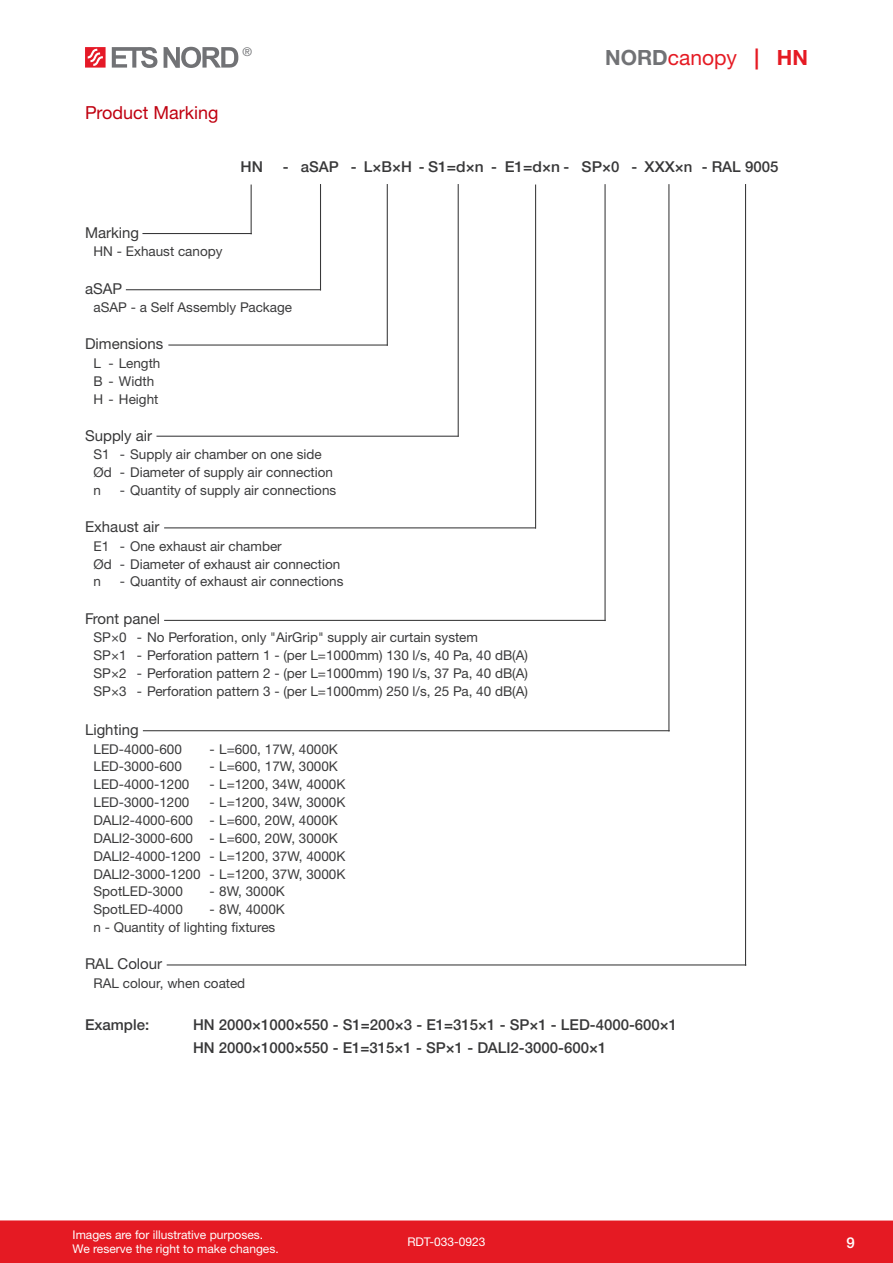
<style>
.page{position:relative;width:893px;height:1263px;background:#fff}
.page>*{position:absolute;margin:0;border:0;box-sizing:border-box;transform-origin:0 0}
.t1{font:21px "Helvetica Neue LTW1 G";color:#e51a23}
.Pealkiri{font:18px "Helvetica Neue LTW1 G";color:#c00010}
.Näidis{font:500 15px "Helvetica Neue LTW1 G";color:#383839}
.Markeering-kiri{font:15px "Helvetica Neue LTW1 G";color:#383839}
.Näidis-2{font:500 15px "Helvetica Neue LTW1 G";color:#383839;scale:1.04 1}
.t2{font:500 15px "Helvetica Neue LTW1 G";color:#fff}
.Markeering-lisa-cent{font:13.5px "Helvetica Neue LTW1 G";color:#3b3b3c}
.Markeering-lisa{font:13.5px "Helvetica Neue LTW1 G";color:#3b3b3c}
.t3{font:12px/14.4px "Helvetica Neue LTW1 G";color:#fff}
.t4{font:12px "Helvetica Neue LTW1 G";color:#717275}
.s1{font-weight:700;color:#717275}
.s2{font-weight:700}
</style>
<div class="page">
<div style="left:0;top:1220px;width:893px;height:43px;background:#e51a23"></div>
<svg style="left:85px;top:47px;width:21px;height:21px"></svg>
<svg style="left:112px;top:47px;width:45px;height:21px"></svg>
<svg style="left:164px;top:47px;width:74px;height:21px"></svg>
<hr style="left:126px;top:289px;width:195px;height:1px;background:#383839">
<hr style="left:320px;top:184px;width:1px;height:106px;background:#383839">
<hr style="left:168px;top:344px;width:220px;height:2px;background:#383839">
<hr style="left:387px;top:184px;width:1px;height:162px;background:#383839">
<hr style="left:156px;top:436px;width:303px;height:1px;background:#383839">
<hr style="left:458px;top:184px;width:1px;height:253px;background:#383839">
<hr style="left:164px;top:527px;width:372px;height:1px;background:#383839">
<hr style="left:535px;top:184px;width:1px;height:345px;background:#383839">
<hr style="left:164px;top:620px;width:442px;height:1px;background:#383839">
<hr style="left:604px;top:184px;width:2px;height:437px;background:#383839">
<hr style="left:143px;top:730px;width:527px;height:1px;background:#383839">
<hr style="left:668px;top:184px;width:1px;height:547px;background:#383839">
<hr style="left:142px;top:233px;width:110px;height:1px;background:#383839">
<hr style="left:251px;top:185px;width:1px;height:49px;background:#383839">
<hr style="left:167px;top:964px;width:579px;height:1px;background:#383839">
<hr style="left:745px;top:184px;width:1px;height:782px;background:#383839">
<p class="Pealkiri" style="left:85px;top:102px;width:135px">Product Marking</p>
<p class="t4" style="left:242px;top:44px;width:11px">®</p>
<p class="t1" style="left:605px;top:44px;width:204px"><span class="s1">NORD</span>canopy <span class="s2">| HN</span></p>
<p class="Näidis-2" style="left:241px;top:158px;width:23px">HN</p>
<p class="Näidis" style="left:283px;top:158px;width:7px">-</p>
<p class="Näidis" style="left:301px;top:158px;width:40px">aSAP</p>
<p class="Näidis" style="left:351px;top:158px;width:7px">-</p>
<p class="Näidis" style="left:364px;top:158px;width:49px">L×B×H</p>
<p class="Näidis" style="left:419px;top:158px;width:66px">- S1=d×n</p>
<p class="Näidis" style="left:491px;top:158px;width:7px">-</p>
<p class="Näidis-2" style="left:505px;top:158px;width:64px">E1=d×n -</p>
<p class="Näidis-2" style="left:582px;top:158px;width:38px">SP×0</p>
<p class="Näidis" style="left:632px;top:158px;width:7px">-</p>
<p class="Näidis-2" style="left:644px;top:158px;width:48px">XXX×n</p>
<p class="Näidis" style="left:702px;top:158px;width:78px">- RAL 9005</p>
<p class="Markeering-kiri" style="left:85px;top:223px;width:56px">Marking</p>
<p class="Markeering-lisa" style="left:94px;top:243px;width:131px">HN - Exhaust canopy</p>
<p class="Markeering-kiri" style="left:85px;top:279px;width:39px">aSAP</p>
<p class="Markeering-lisa" style="left:94px;top:299px;width:200px">aSAP - a Self Assembly Package</p>
<p class="Markeering-kiri" style="left:85px;top:335px;width:80px">Dimensions</p>
<p class="Markeering-lisa" style="left:94px;top:355px;width:9px">L</p>
<p class="Markeering-lisa-cent" style="left:109px;top:355px;width:53px">- Length</p>
<p class="Markeering-lisa" style="left:94px;top:373px;width:62px">B - Width</p>
<p class="Markeering-lisa" style="left:94px;top:390px;width:66px">H - Height</p>
<p class="Markeering-kiri" style="left:85px;top:426px;width:69px">Supply air</p>
<p class="Markeering-lisa" style="left:94px;top:446px;width:18px">S1</p>
<p class="Markeering-lisa-cent" style="left:120px;top:446px;width:203px">- Supply air chamber on one side</p>
<p class="Markeering-lisa" style="left:94px;top:464px;width:20px">Ød</p>
<p class="Markeering-lisa-cent" style="left:120px;top:464px;width:215px">- Diameter of supply air connection</p>
<p class="Markeering-lisa" style="left:94px;top:482px;width:9px">n</p>
<p class="Markeering-lisa-cent" style="left:120px;top:482px;width:218px">- Quantity of supply air connections</p>
<p class="Markeering-kiri" style="left:85px;top:518px;width:76px">Exhaust air</p>
<p class="Markeering-lisa" style="left:94px;top:537px;width:17px">E1</p>
<p class="Markeering-lisa-cent" style="left:120px;top:537px;width:163px">- One exhaust air chamber</p>
<p class="Markeering-lisa" style="left:94px;top:555px;width:20px">Ød</p>
<p class="Markeering-lisa-cent" style="left:120px;top:555px;width:222px">- Diameter of exhaust air connection</p>
<p class="Markeering-lisa" style="left:94px;top:573px;width:9px">n</p>
<p class="Markeering-lisa-cent" style="left:120px;top:573px;width:225px">- Quantity of exhaust air connections</p>
<p class="Markeering-kiri" style="left:85px;top:609px;width:77px">Front panel</p>
<p class="Markeering-lisa" style="left:94px;top:629px;width:35px">SP×0</p>
<p class="Markeering-lisa-cent" style="left:137px;top:629px;width:343px">- No Perforation, only "AirGrip" supply air curtain system</p>
<p class="Markeering-lisa" style="left:94px;top:647px;width:35px">SP×1</p>
<p class="Markeering-lisa-cent" style="left:137px;top:647px;width:393px">- Perforation pattern 1 - (per L=1000mm) 130 l/s, 40 Pa, 40 dB(A)</p>
<p class="Markeering-lisa" style="left:94px;top:665px;width:35px">SP×2</p>
<p class="Markeering-lisa-cent" style="left:137px;top:665px;width:393px">- Perforation pattern 2 - (per L=1000mm) 190 l/s, 37 Pa, 40 dB(A)</p>
<p class="Markeering-lisa" style="left:94px;top:682px;width:35px">SP×3</p>
<p class="Markeering-lisa-cent" style="left:137px;top:682px;width:393px">- Perforation pattern 3 - (per L=1000mm) 250 l/s, 25 Pa, 40 dB(A)</p>
<p class="Markeering-kiri" style="left:85px;top:720px;width:55px">Lighting</p>
<p class="Markeering-lisa" style="left:94px;top:740px;width:90px">LED-4000-600</p>
<p class="Markeering-lisa-cent" style="left:209px;top:740px;width:130px">- L=600, 17W, 4000K</p>
<p class="Markeering-lisa" style="left:94px;top:758px;width:90px">LED-3000-600</p>
<p class="Markeering-lisa-cent" style="left:209px;top:758px;width:130px">- L=600, 17W, 3000K</p>
<p class="Markeering-lisa" style="left:94px;top:776px;width:97px">LED-4000-1200</p>
<p class="Markeering-lisa-cent" style="left:209px;top:776px;width:137px">- L=1200, 34W, 4000K</p>
<p class="Markeering-lisa" style="left:94px;top:794px;width:97px">LED-3000-1200</p>
<p class="Markeering-lisa-cent" style="left:209px;top:794px;width:137px">- L=1200, 34W, 3000K</p>
<p class="Markeering-lisa" style="left:94px;top:812px;width:101px">DALI2-4000-600</p>
<p class="Markeering-lisa-cent" style="left:209px;top:812px;width:130px">- L=600, 20W, 4000K</p>
<p class="Markeering-lisa" style="left:94px;top:830px;width:101px">DALI2-3000-600</p>
<p class="Markeering-lisa-cent" style="left:209px;top:830px;width:130px">- L=600, 20W, 3000K</p>
<p class="Markeering-lisa" style="left:94px;top:847px;width:108px">DALI2-4000-1200</p>
<p class="Markeering-lisa-cent" style="left:209px;top:847px;width:137px">- L=1200, 37W, 4000K</p>
<p class="Markeering-lisa" style="left:94px;top:865px;width:108px">DALI2-3000-1200</p>
<p class="Markeering-lisa-cent" style="left:209px;top:865px;width:137px">- L=1200, 37W, 3000K</p>
<p class="Markeering-lisa" style="left:94px;top:883px;width:91px">SpotLED-3000</p>
<p class="Markeering-lisa-cent" style="left:209px;top:883px;width:77px">- 8W, 3000K</p>
<p class="Markeering-lisa" style="left:94px;top:901px;width:91px">SpotLED-4000</p>
<p class="Markeering-lisa-cent" style="left:209px;top:901px;width:77px">- 8W, 4000K</p>
<p class="Markeering-lisa" style="left:94px;top:919px;width:183px">n - Quantity of lighting fixtures</p>
<p class="Markeering-kiri" style="left:85px;top:955px;width:79px">RAL Colour</p>
<p class="Markeering-lisa" style="left:94px;top:975px;width:153px">RAL colour, when coated</p>
<p class="Näidis" style="left:85px;top:1016px;width:66px">Example:</p>
<p class="Näidis" style="left:193px;top:1016px;width:486px">HN 2000×1000×550 - S1=200×3 - E1=315×1 - SP×1 - LED-4000-600×1</p>
<p class="Näidis" style="left:193px;top:1038px;width:415px">HN 2000×1000×550 - E1=315×1 - SP×1 - DALI2-3000-600×1</p>
<p class="t3" style="left:73px;top:1227px;width:208px">Images are for illustrative purposes.<br>We reserve the right to make changes.</p>
<p class="t3" style="left:407px;top:1235px;width:80px">RDT-033-0923</p>
<p class="t2" style="left:846px;top:1233px;width:10px">9</p>
</div>
